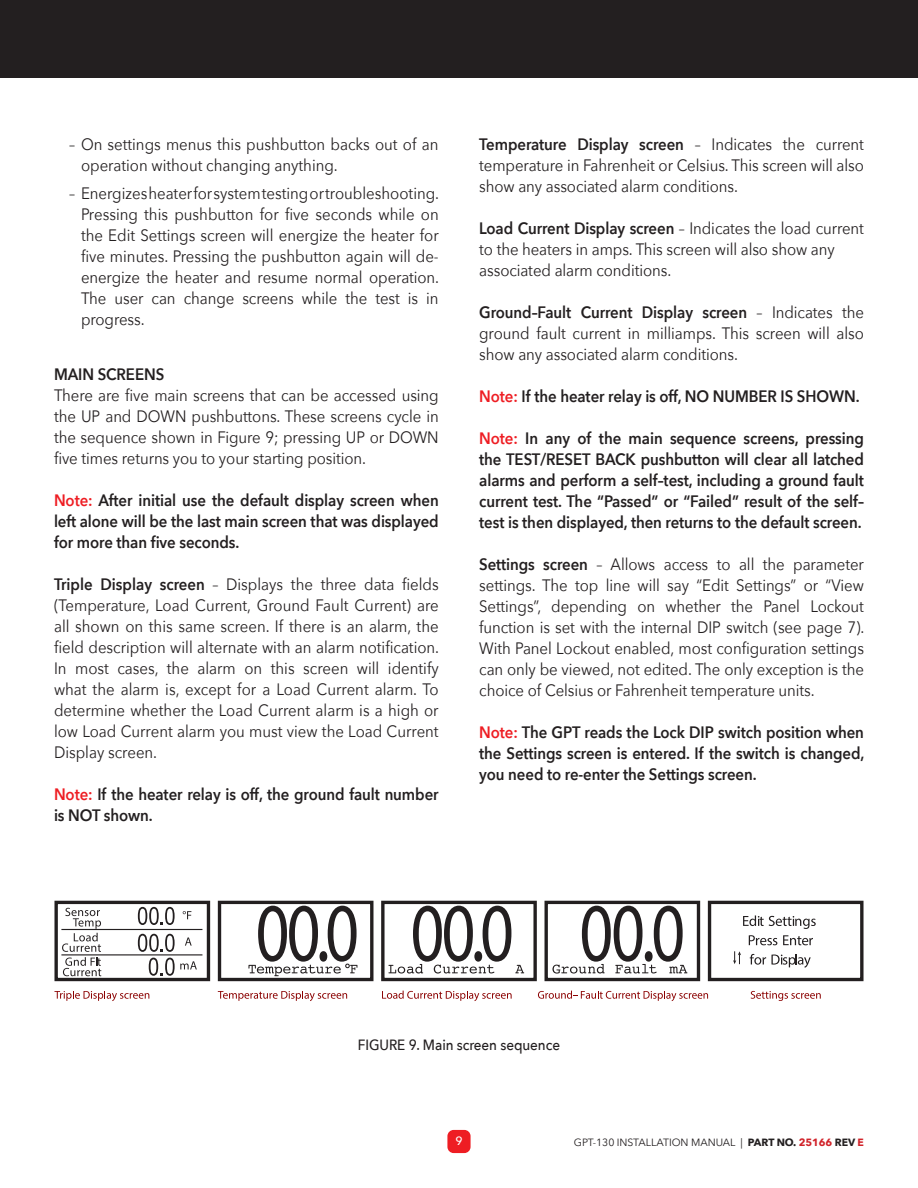
<style>
.page{position:relative;width:918px;height:1188px;background:#fff}
.page>*{position:absolute;margin:0;border:0;box-sizing:border-box;transform-origin:0 0}
.t1{font:16.5px/21px "Avenir Next";letter-spacing:-.005em;color:#231f20;text-align:justify;scale:.91 1}
.t2{font:600 16.5px/21px "Avenir Next";letter-spacing:-.005em;color:#231f20;text-align:justify;scale:.91 1}
.t3{font:500 14.85px "Avenir Next";letter-spacing:-.005em;color:#231f20;scale:.91 1}
.t4{font:500 12px "Avenir Next";color:#fff}
.t5{font:10.5px "Avenir Next";letter-spacing:-.005em;color:#231f20}
.s1{color:#ee1d23}
.s2{font-weight:600}
.s3{font-weight:700}
.s4{font-weight:700;color:#d1232a}
</style>
<div class="page">
<div style="left:447px;top:1130px;width:24px;height:23px;background:#ee1d23;border-radius:6px"></div>
<div style="left:0;top:0;width:918px;height:78px;background:#231f20"></div>
<div style="left:218px;top:901px;width:155px;height:80px;border:3px solid #231f20"></div>
<svg style="left:248px;top:906px;width:109px;height:70px"></svg>
<div style="left:545px;top:901px;width:155px;height:80px;border:3px solid #231f20"></div>
<svg style="left:552px;top:906px;width:135px;height:68px"></svg>
<div style="left:381px;top:901px;width:156px;height:80px;border:3px solid #231f20"></div>
<div style="left:54px;top:901px;width:156px;height:80px;border:3px solid #231f20"></div>
<svg style="left:62px;top:908px;width:39px;height:68px"></svg>
<svg style="left:138px;top:907px;width:37px;height:18px"></svg>
<svg style="left:138px;top:934px;width:37px;height:18px"></svg>
<hr style="left:61px;top:929px;width:141px;height:1px;background:#231f20">
<hr style="left:61px;top:954px;width:141px;height:1px;background:#231f20">
<svg style="left:183px;top:911px;width:8px;height:8px"></svg>
<svg style="left:185px;top:937px;width:7px;height:9px"></svg>
<svg style="left:149px;top:958px;width:48px;height:18px"></svg>
<svg style="left:54px;top:991px;width:95px;height:10px"></svg>
<svg style="left:218px;top:991px;width:129px;height:10px"></svg>
<svg style="left:382px;top:991px;width:130px;height:10px"></svg>
<svg style="left:538px;top:991px;width:170px;height:10px"></svg>
<div style="left:708px;top:901px;width:156px;height:80px;border:3px solid #231f20"></div>
<svg style="left:743px;top:915px;width:73px;height:14px"></svg>
<svg style="left:749px;top:935px;width:28px;height:10px"></svg>
<svg style="left:783px;top:935px;width:30px;height:10px"></svg>
<svg style="left:750px;top:954px;width:61px;height:14px"></svg>
<svg style="left:751px;top:991px;width:70px;height:10px"></svg>
<svg style="left:733px;top:951px;width:8px;height:13px"></svg>
<svg style="left:388px;top:906px;width:136px;height:68px"></svg>
<p class="t1" style="left:81px;top:133px;width:395px;text-indent:-12px">– On settings menus this pushbutton backs out of an operation without changing anything.</p>
<p class="t1" style="left:81px;top:182px;width:395px;text-indent:-12px">– Energizes heater for system testing or troubleshooting.<br>Pressing this pushbutton for five seconds while on the Edit Settings screen will energize the heater for five minutes. Pressing the pushbutton again will de&shy;energize the heater and resume normal operation.<br>The user can change screens while the test is in progress.</p>
<p class="t2" style="left:54px;top:364px;width:123px">MAIN SCREENS</p>
<p class="t1" style="left:54px;top:384px;width:424px">There are five main screens that can be accessed using the UP and DOWN pushbuttons. These screens cycle in the sequence shown in Figure 9; pressing UP or DOWN five times returns you to your starting position.</p>
<p class="t2" style="left:54px;top:490px;width:424px"><span class="s1">Note:</span> After initial use the default display screen when left alone will be the last main screen that was displayed for more than five seconds.</p>
<p class="t1" style="left:54px;top:573px;width:425px"><span class="s2">Triple Display screen</span> – Displays the three data fields (Temperature, Load Current, Ground Fault Current) are all shown on this same screen. If there is an alarm, the field description will alternate with an alarm notification.<br>In most cases, the alarm on this screen will identify what the alarm is, except for a Load Current alarm. To determine whether the Load Current alarm is a high or low Load Current alarm you must view the Load Current Display screen.</p>
<p class="t2" style="left:54px;top:784px;width:424px"><span class="s1">Note:</span> If the heater relay is off, the ground fault number is NOT shown.</p>
<p class="t1" style="left:479px;top:133px;width:424px"><span class="s2">Temperature Display screen</span> – Indicates the current temperature in Fahrenheit or Celsius. This screen will also show any associated alarm conditions.</p>
<p class="t1" style="left:479px;top:217px;width:424px;text-align:left"><span class="s2">Load Current Display screen</span> – Indicates the load current to the heaters in amps. This screen will also show any associated alarm conditions.</p>
<p class="t1" style="left:479px;top:301px;width:424px"><span class="s2">Ground–Fault Current Display screen</span> – Indicates the ground fault current in milliamps. This screen will also show any associated alarm conditions.</p>
<p class="t2" style="left:479px;top:385px;width:420px"><span class="s1">Note:</span> If the heater relay is off, NO NUMBER IS SHOWN.</p>
<p class="t2" style="left:479px;top:427px;width:424px"><span class="s1">Note:</span> In any of the main sequence screens, pressing the TEST/RESET BACK pushbutton will clear all latched alarms and perform a self–test, including a ground fault current test. The “Passed” or “Failed” result of the self– test is then displayed, then returns to the default screen.</p>
<p class="t1" style="left:479px;top:553px;width:425px"><span class="s2">Settings screen</span> – Allows access to all the parameter settings. The top line will say “Edit Settings” or “View Settings”, depending on whether the Panel Lockout function is set with the internal DIP switch (see page 7).<br>With Panel Lockout enabled, most configuration settings can only be viewed, not edited. The only exception is the choice of Celsius or Fahrenheit temperature units.</p>
<p class="t2" style="left:479px;top:721px;width:425px"><span class="s1">Note:</span> The GPT reads the Lock DIP switch position when the Settings screen is entered. If the switch is changed, you need to re-enter the Settings screen.</p>
<p class="t3" style="left:358px;top:1032px;width:224px">FIGURE 9. Main screen sequence</p>
<p class="t4" style="left:455px;top:1131px;width:9px">9</p>
<p class="t5" style="left:574px;top:1133px;width:292px">GPT-130 INSTALLATION MANUAL | <span class="s3">PART NO.</span> <span class="s4">25166</span> <span class="s3">REV</span> <span class="s4">E</span></p>
</div>
